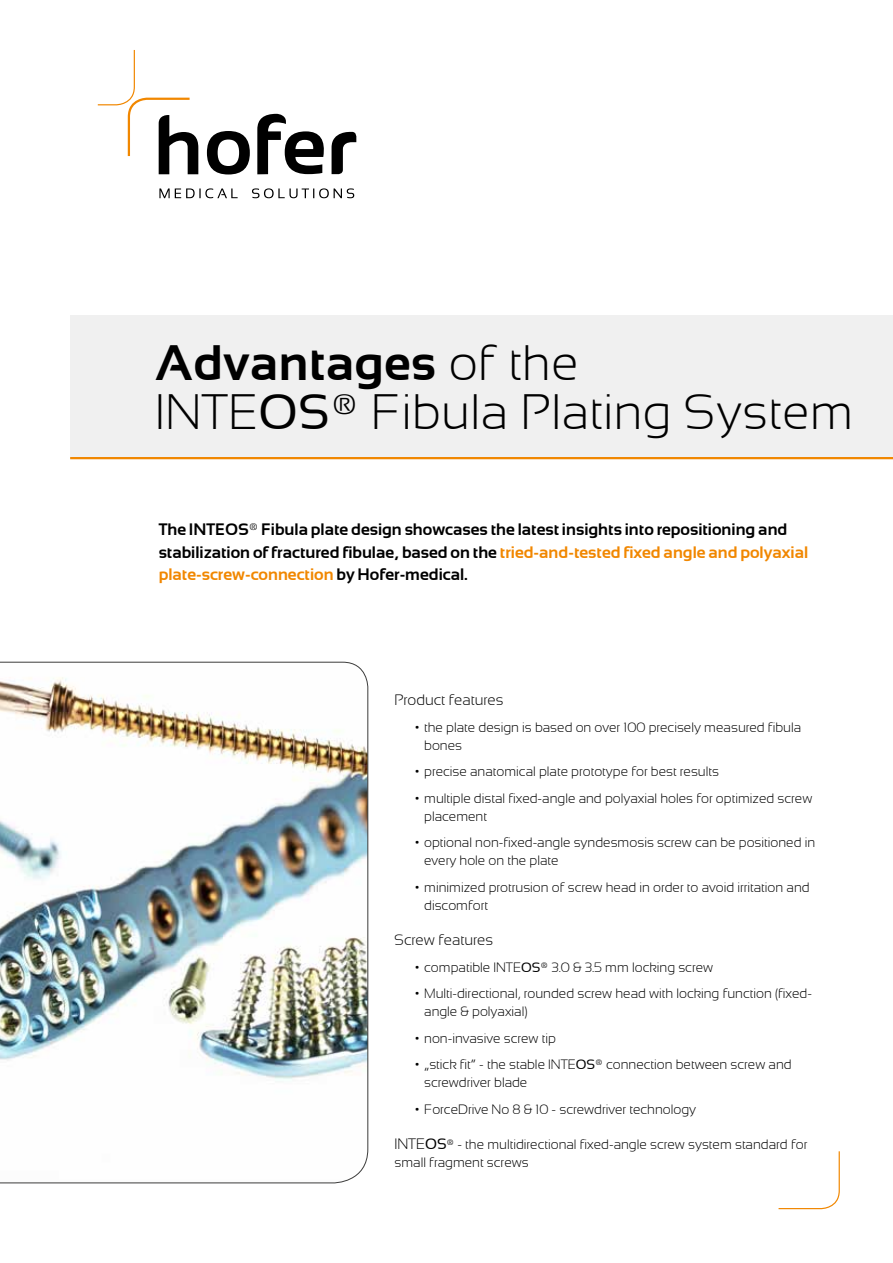
<style>
.page{position:relative;width:893px;height:1263px;background:#fff}
.page>*{position:absolute;margin:0;border:0;box-sizing:border-box;transform-origin:0 0}
.t1{font:300 49.5px/49.5px "Sansation";letter-spacing:.01em;color:#000}
.t2{font:700 16.5px/22.5px "Sansation";color:#000}
.t3{font:300 15px "Sansation";color:#000}
.t4{font:300 13.5px/18px "Sansation";color:#000}
.s1{font-weight:700}
.s2{font-weight:400}
.s3{color:#f18700}
.s4{font-size:15px}
.s5{font-weight:400;font-size:15px}
</style>
<div class="page">
<div style="left:70px;top:315px;width:823px;height:144px;background:#ededed"></div>
<hr style="left:70px;top:457px;width:823px;height:2px;background:#f18700">
<img style="left:0;top:661px;width:369px;height:523px">
<svg style="left:778px;top:1151px;width:62px;height:59px"></svg>
<svg style="left:207px;top:114px;width:117px;height:60px"></svg>
<svg style="left:332px;top:131px;width:24px;height:43px"></svg>
<svg style="left:159px;top:188px;width:195px;height:10px"></svg>
<svg style="left:97px;top:50px;width:101px;height:124px"></svg>
<h1 class="t1" style="left:155px;top:338px;width:700px"><span class="s1">Advantages</span> of the<br>INTE<span class="s2">OS®</span> Fibula Plating System</h1>
<p class="t2" style="left:159px;top:518px;width:651px">The INTEOS® Fibula plate design showcases the latest insights into repositioning and stabilization of fractured fibulae, based on the <span class="s3">tried-and-tested fixed angle and polyaxial plate-screw-connection</span> by Hofer-medical.</p>
<p class="t3" style="left:394px;top:691px;width:111px">Product features</p>
<p class="t4" style="left:424px;top:718px;width:379px;text-indent:-9px">• the plate design is based on over 100 precisely measured fibula bones</p>
<p class="t4" style="left:415px;top:762px;width:305px">• precise anatomical plate prototype for best results</p>
<p class="t4" style="left:424px;top:789px;width:390px;text-indent:-9px">• multiple distal fixed-angle and polyaxial holes for optimized screw placement</p>
<p class="t4" style="left:424px;top:833px;width:393px;text-indent:-9px">• optional non-fixed-angle syndesmosis screw can be positioned in every hole on the plate</p>
<p class="t4" style="left:424px;top:878px;width:387px;text-indent:-9px">• minimized protrusion of screw head in order to avoid irritation and discomfort</p>
<p class="t3" style="left:394px;top:932px;width:100px">Screw features</p>
<p class="t4" style="left:415px;top:958px;width:299px">• compatible INTE<span class="s2">OS</span>® 3.0 &amp; 3.5 mm locking screw</p>
<p class="t4" style="left:424px;top:984px;width:389px;text-indent:-9px">• Multi-directional, rounded screw head with locking function (fixed&shy;angle &amp; polyaxial)</p>
<p class="t4" style="left:415px;top:1029px;width:142px">• non-invasive screw tip</p>
<p class="t4" style="left:424px;top:1055px;width:369px;text-indent:-9px">• „stick fit“ - the stable INTE<span class="s2">OS</span>® connection between screw and screwdriver blade</p>
<p class="t4" style="left:415px;top:1100px;width:283px">• ForceDrive No 8 &amp; 10 - screwdriver technology</p>
<p class="t4" style="left:394px;top:1135px;width:414px"><span class="s4">INTE</span><span class="s5">OS</span>® - the multidirectional fixed-angle screw system standard for small fragment screws</p>
</div>
